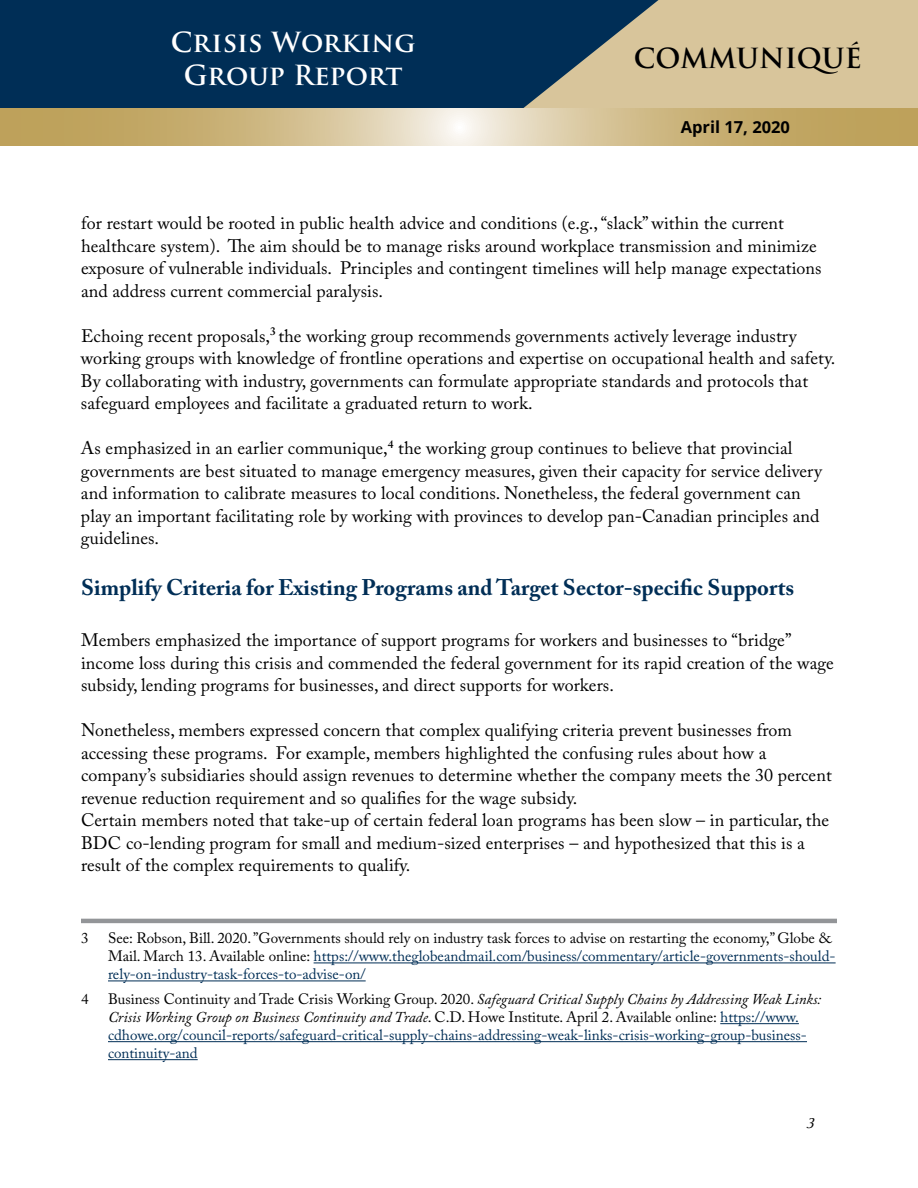
<style>
.page{position:relative;width:918px;height:1188px;background:#fff}
.page>*{position:absolute;margin:0;border:0;box-sizing:border-box;transform-origin:0 0}
.t1{font:700 27px/33px "Trajan Pro";letter-spacing:.01em;color:#fff;text-align:center}
.t2{font:700 27px "Trajan Pro";color:#000}
.t3{font:700 22.5px "Adobe Caslon Pro";color:#002e56}
.t4{font:18px/22.5px "Adobe Caslon Pro";letter-spacing:.005em;color:#000}
.t5{font:700 16.5px "Open Sans";color:#000}
.t6{font:15px/18px "Adobe Caslon Pro";color:#002e56}
.t7{font:15px/18px "Adobe Caslon Pro";color:#000}
.t8{font:italic 15px "Optima";color:#000}
.s1{color:#002e56}
.s2{color:#000}
.s3{font-style:italic;color:#000}
</style>
<div class="page">
<div style="left:0;top:0;width:664px;height:108px;background:#002e56"></div>
<svg style="left:524px;top:0;width:394px;height:108px"></svg>
<svg style="left:1px;top:108px;width:917px;height:38px;background:#cfba88"></svg>
<hr style="left:81px;top:919px;width:756px;height:4px;background:#939598">
<hr style="left:314px;top:963px;width:522px;height:1px;background:#002e56">
<hr style="left:108px;top:981px;width:258px;height:1px;background:#002e56">
<hr style="left:720px;top:1023px;width:79px;height:1px;background:#002e56">
<hr style="left:108px;top:1041px;width:699px;height:1px;background:#002e56">
<hr style="left:108px;top:1059px;width:90px;height:1px;background:#002e56">
<h1 class="t1" style="left:171px;top:27px;width:246px">Crisis Working<br>Group Report</h1>
<h1 class="t2" style="left:634px;top:42px;width:230px">COMMUNIQUÉ</h1>
<p class="t5" style="left:681px;top:116px;width:111px">April 17, 2020</p>
<p class="t4" style="left:81px;top:212px;width:742px">for restart would be rooted in public health advice and conditions (e.g., “slack” within the current healthcare system). The aim should be to manage risks around workplace transmission and minimize exposure of vulnerable individuals. Principles and contingent timelines will help manage expectations and address current commercial paralysis.</p>
<p class="t4" style="left:81px;top:324px;width:756px">Echoing recent proposals,<sup>3</sup> the working group recommends governments actively leverage industry working groups with knowledge of frontline operations and expertise on occupational health and safety.<br>By collaborating with industry, governments can formulate appropriate standards and protocols that safeguard employees and facilitate a graduated return to work.</p>
<p class="t4" style="left:81px;top:437px;width:742px">As emphasized in an earlier communique,<sup>4</sup> the working group continues to believe that provincial governments are best situated to manage emergency measures, given their capacity for service delivery and information to calibrate measures to local conditions. Nonetheless, the federal government can play an important facilitating role by working with provinces to develop pan-Canadian principles and guidelines.</p>
<p class="t3" style="left:81px;top:574px;width:715px">Simplify Criteria for Existing Programs and Target Sector-specific Supports</p>
<p class="t4" style="left:81px;top:629px;width:754px">Members emphasized the importance of support programs for workers and businesses to “bridge” income loss during this crisis and commended the federal government for its rapid creation of the wage subsidy, lending programs for businesses, and direct supports for workers.</p>
<p class="t4" style="left:81px;top:719px;width:752px">Nonetheless, members expressed concern that complex qualifying criteria prevent businesses from accessing these programs. For example, members highlighted the confusing rules about how a company’s subsidiaries should assign revenues to determine whether the company meets the 30 percent revenue reduction requirement and so qualifies for the wage subsidy.<br>Certain members noted that take-up of certain federal loan programs has been slow – in particular, the BDC co-lending program for small and medium-sized enterprises – and hypothesized that this is a result of the complex requirements to qualify.</p>
<p class="t7" style="left:81px;top:929px;width:9px">3</p>
<p class="t7" style="left:108px;top:929px;width:729px">See: Robson, Bill. 2020. ”Governments should rely on industry task forces to advise on restarting the economy,” Globe &amp;<br>Mail. March 13. Available online: <span class="s1">https://www.theglobeandmail.com/business/commentary/article-governments-should&shy;rely-on-industry-task-forces-to-advise-on/</span></p>
<p class="t7" style="left:81px;top:990px;width:9px">4</p>
<p class="t6" style="left:108px;top:990px;width:715px"><span class="s2">Business Continuity and Trade Crisis Working Group. 2020.</span> <span class="s3">Safeguard Critical Supply Chains by Addressing Weak Links:<br>Crisis Working Group on Business Continuity and Trade</span><span class="s2">. C.D. Howe Institute. April 2. Available online:</span> https://www. cdhowe.org/council-reports/safeguard-critical-supply-chains-addressing-weak-links-crisis-working-group-business&shy;continuity-and</p>
<p class="t8" style="left:806px;top:1114px;width:10px">3</p>
</div>
